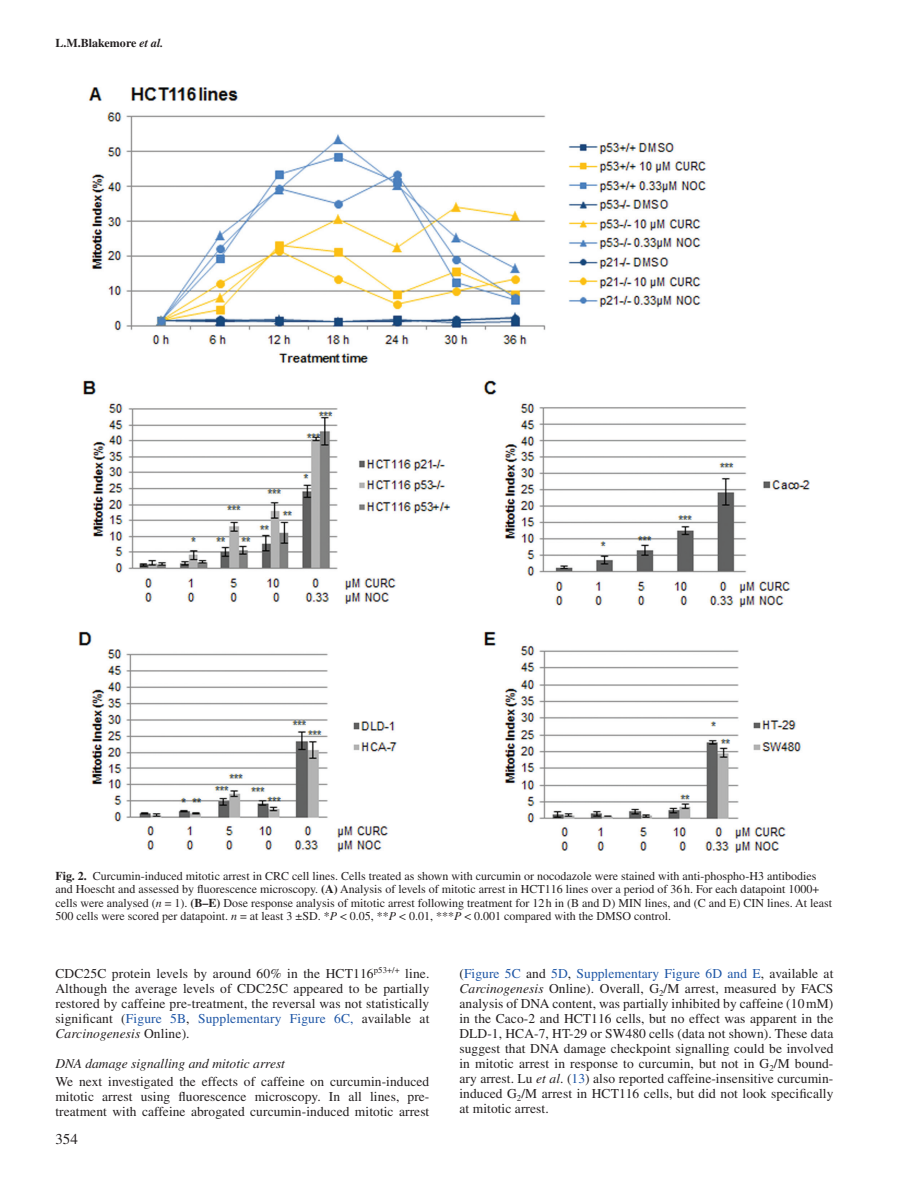
<style>
.page{position:relative;width:919px;height:1187px;background:#fff}
.page>*{position:absolute;margin:0;border:0;box-sizing:border-box;transform-origin:0 0}
.t1{font:15px "Times LT Std";color:#231f20}
.t2{font:13.5px/15px "Times LT Std";letter-spacing:.005em;color:#231f20;text-align:justify}
.t3{font:italic 13.5px "Times LT Std";color:#231f20}
.t4{font:12px/13.5px "Times LT Std";color:#231f20}
.t5{font:700 12px "Times LT Std";color:#231f20}
.s1{font-style:italic}
.s2{font-weight:700}
.s3{color:#1e56a6}
</style>
<div class="page">
<img style="left:79px;top:87px;width:730px;height:765px">
<p class="t5" style="left:55px;top:36px;width:109px">L.M.Blakemore <span class="s1">et al.</span></p>
<p class="t4" style="left:55px;top:868px;width:778px"><span class="s2">Fig. 2.</span> Curcumin-induced mitotic arrest in CRC cell lines. Cells treated as shown with curcumin or nocodazole were stained with anti-phospho-H3 antibodies and Hoescht and assessed by fluorescence microscopy. <span class="s2">(A)</span> Analysis of levels of mitotic arrest in HCT116 lines over a period of 36h. For each datapoint 1000+ cells were analysed (<span class="s1">n</span> = 1). <span class="s2">(B–E)</span> Dose response analysis of mitotic arrest following treatment for 12h in (B and D) MIN lines, and (C and E) CIN lines. At least 500 cells were scored per datapoint. <span class="s1">n</span> = at least 3 ±SD. *<span class="s1">P</span> &lt; 0.05, **<span class="s1">P</span> &lt; 0.01, ***<span class="s1">P</span> &lt; 0.001 compared with the DMSO control.</p>
<p class="t2" style="left:55px;top:965px;width:375px">CDC25C protein levels by around 60% in the HCT116<sup>p53+/+</sup> line.<br>Although the average levels of CDC25C appeared to be partially restored by caffeine pre-treatment, the reversal was not statistically significant (<span class="s3">Figure 5B</span>, <span class="s3">Supplementary Figure 6C,</span> available at <span class="s1">Carcinogenesis</span> Online).</p>
<p class="t3" style="left:55px;top:1055px;width:231px">DNA damage signalling and mitotic arrest</p>
<p class="t2" style="left:55px;top:1073px;width:375px">We next investigated the effects of caffeine on curcumin-induced mitotic arrest using fluorescence microscopy. In all lines, pre&shy;treatment with caffeine abrogated curcumin-induced mitotic arrest</p>
<p class="t1" style="left:55px;top:1130px;width:24px">354</p>
<p class="t2" style="left:459px;top:965px;width:375px">(<span class="s3">Figure 5C</span> and <span class="s3">5D</span>, <span class="s3">Supplementary Figure 6D and E</span>, available at <span class="s1">Carcinogenesis</span> Online). Overall, G<sub>2</sub>/M arrest, measured by FACS analysis of DNA content, was partially inhibited by caffeine (10mM) in the Caco-2 and HCT116 cells, but no effect was apparent in the DLD-1, HCA-7, HT-29 or SW480 cells (data not shown). These data suggest that DNA damage checkpoint signalling could be involved in mitotic arrest in response to curcumin, but not in G<sub>2</sub>/M bound&shy;ary arrest. Lu <span class="s1">et al</span>. (<span class="s3">13</span>) also reported caffeine-insensitive curcumin&shy;induced G<sub>2</sub>/M arrest in HCT116 cells, but did not look specifically at mitotic arrest.</p>
</div>
